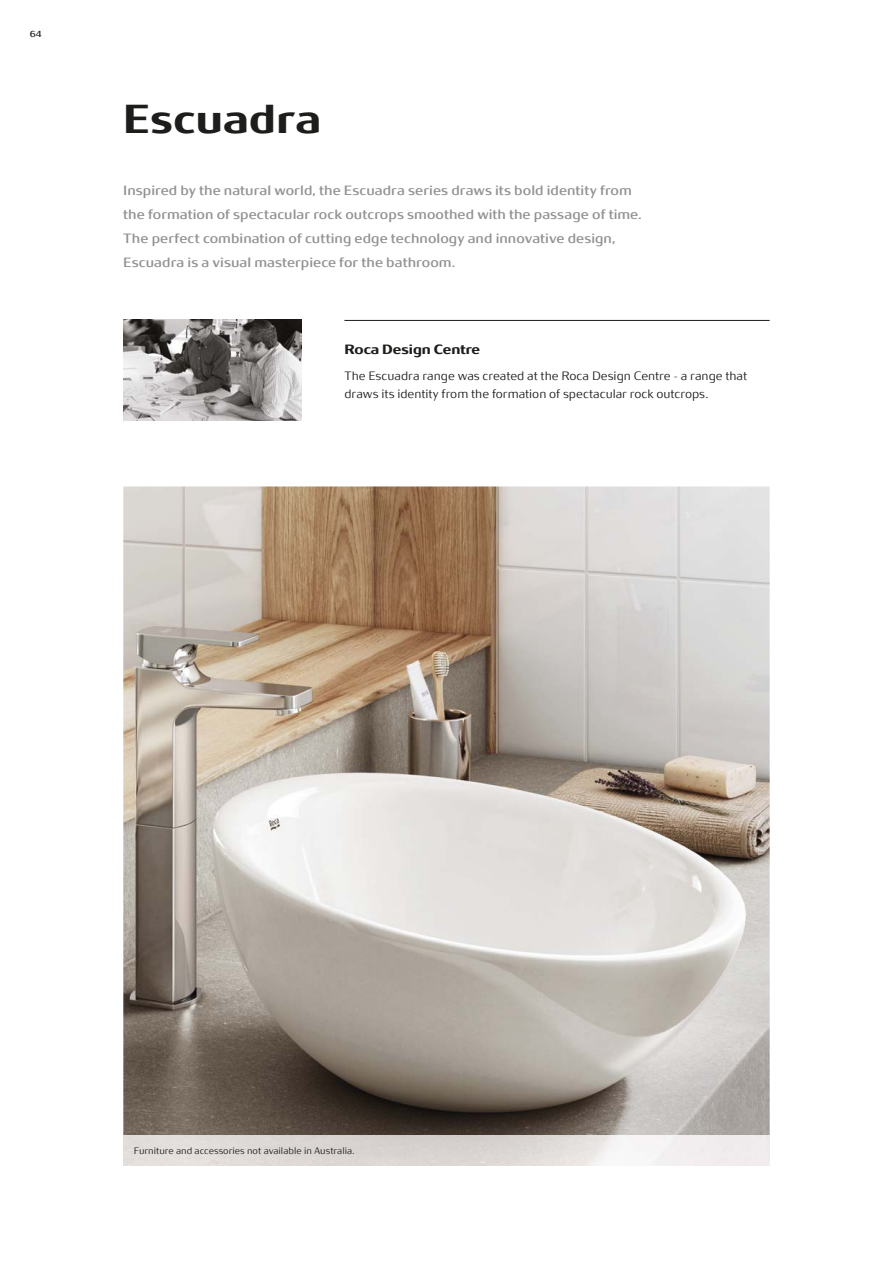
<style>
.page{position:relative;width:893px;height:1263px;background:#fff}
.page>*{position:absolute;margin:0;border:0;box-sizing:border-box;transform-origin:0 0}
.t1{font:700 45px "Roca";letter-spacing:.01em;color:#1d1d1b}
.t2{font:15px/24px "Roca";color:#929292}
.t3{font:700 15px "Roca";color:#1d1d1b}
.t4{font:300 13.5px/18px "Roca";color:#1d1d1b}
.t5{font:300 10.5px "Roca";color:#1d1d1b}
.t6{font:9.75px "Roca";color:#1d1d1b}
</style>
<div class="page">
<hr style="left:344px;top:320px;width:426px;height:1px;background:#1d1d1b">
<img style="left:123px;top:320px;width:179px;height:100px">
<img style="left:123px;top:486px;width:647px;height:649px">
<p class="t6" style="left:30px;top:30px;width:13px">64</p>
<h1 class="t1" style="left:123px;top:101px;width:199px">Escuadra</h1>
<p class="t2" style="left:123px;top:179px;width:520px">Inspired by the natural world, the Escuadra series draws its bold identity from the formation of spectacular rock outcrops smoothed with the passage of time.<br>The perfect combination of cutting edge technology and innovative design, Escuadra is a visual masterpiece for the bathroom.</p>
<p class="t3" style="left:344px;top:343px;width:137px">Roca Design Centre</p>
<p class="t4" style="left:344px;top:368px;width:404px">The Escuadra range was created at the Roca Design Centre – a range that draws its identity from the formation of spectacular rock outcrops.</p>
<p class="t5" style="left:134px;top:1147px;width:222px">Furniture and accessories not available in Australia.</p>
</div>
